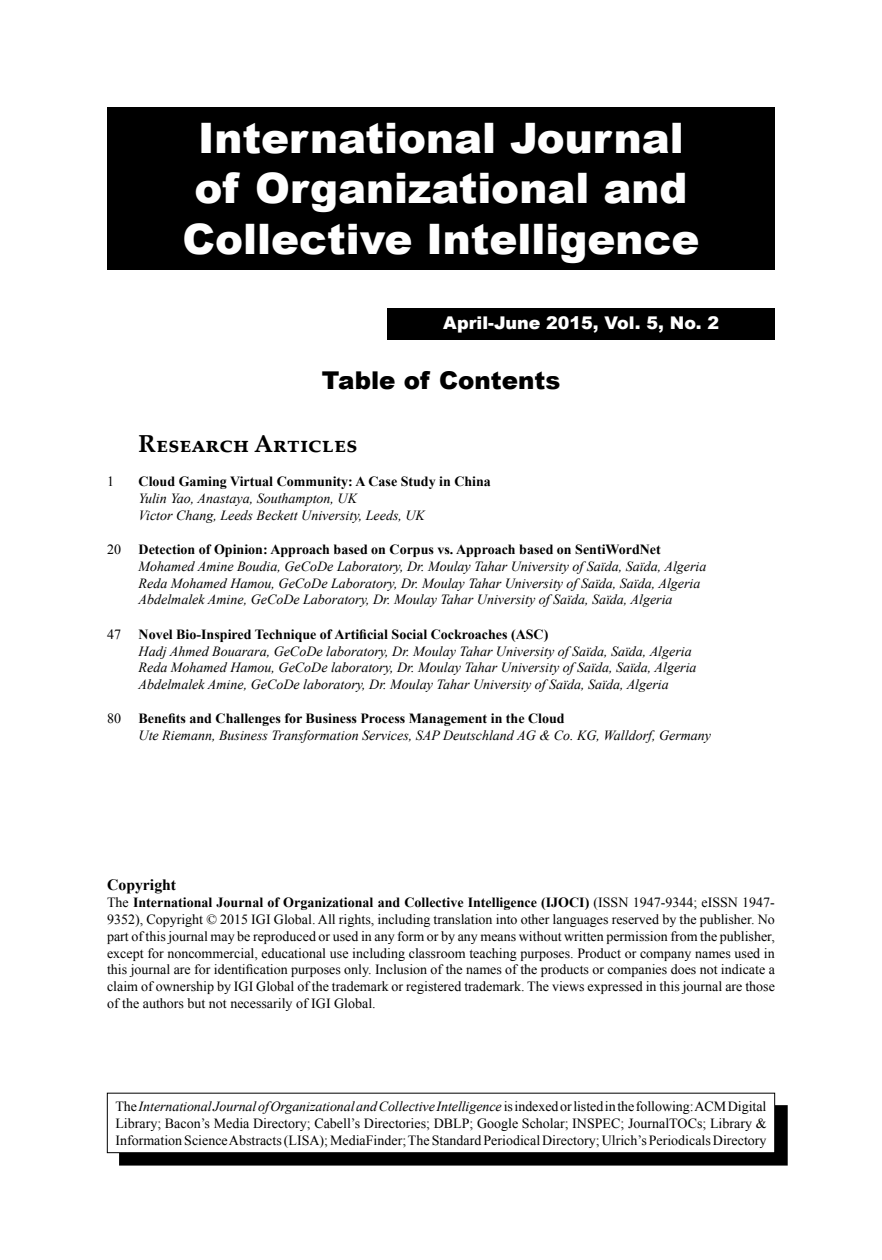
<style>
.page{position:relative;width:882px;height:1260px;background:#fff}
.page>*{position:absolute;margin:0;border:0;box-sizing:border-box;transform-origin:0 0}
.t1{font:900 42px/50.4px "Arial";color:#fff;text-align:center}
.t2{font:700 24.5px "Palatino Linotype";color:#000}
.t3{font:900 24.5px "Arial";color:#000}
.t4{font:900 17.5px "Arial";color:#fff}
.t5{font:700 15.75px "Times New Roman";color:#000}
.t6{font:14px/16.8px "Times New Roman";color:#000;text-align:justify}
.t7{font:italic 14px/16.8px "Times New Roman";color:#000}
.t8{font:700 14px "Times New Roman";color:#000}
.s1{font-weight:700}
.s2{font-style:italic}
</style>
<div class="page">
<div style="left:119px;top:1105px;width:668px;height:60px;background:#000"></div>
<div style="left:107px;top:1093px;width:668px;height:60px;background:#fff"></div>
<div style="left:107px;top:1093px;width:668px;height:60px;border:1px solid #000"></div>
<div style="left:387px;top:309px;width:388px;height:31px;background:#000"></div>
<div style="left:107px;top:107px;width:668px;height:162px;background:#000"></div>
<h1 class="t1" style="left:182px;top:111px;width:518px">International Journal of Organizational and<br>Collective Intelligence</h1>
<p class="t4" style="left:443px;top:310px;width:277px">April-June 2015, Vol. 5, No. 2</p>
<h2 class="t3" style="left:322px;top:362px;width:240px">Table of Contents</h2>
<h2 class="t2" style="left:139px;top:426px;width:220px">Research Articles</h2>
<p class="t6" style="left:107px;top:473px;width:8px">1</p>
<p class="t8" style="left:139px;top:472px;width:354px">Cloud Gaming Virtual Community: A Case Study in China</p>
<p class="t7" style="left:139px;top:490px;width:288px">Yulin Yao, Anastaya, Southampton, UK<br>Victor Chang, Leeds Beckett University, Leeds, UK</p>
<p class="t6" style="left:107px;top:541px;width:15px">20</p>
<p class="t8" style="left:139px;top:540px;width:524px">Detection of Opinion: Approach based on Corpus vs. Approach based on SentiWordNet</p>
<p class="t7" style="left:139px;top:557px;width:569px">Mohamed Amine Boudia, GeCoDe Laboratory, Dr. Moulay Tahar University of Saïda, Saïda, Algeria<br>Reda Mohamed Hamou, GeCoDe Laboratory, Dr. Moulay Tahar University of Saïda, Saïda, Algeria<br>Abdelmalek Amine, GeCoDe Laboratory, Dr. Moulay Tahar University of Saïda, Saïda, Algeria</p>
<p class="t6" style="left:107px;top:625px;width:15px">47</p>
<p class="t8" style="left:139px;top:624px;width:411px">Novel Bio-Inspired Technique of Artificial Social Cockroaches (ASC)</p>
<p class="t7" style="left:139px;top:642px;width:560px">Hadj Ahmed Bouarara, GeCoDe laboratory, Dr. Moulay Tahar University of Saïda, Saïda, Algeria<br>Reda Mohamed Hamou, GeCoDe laboratory, Dr. Moulay Tahar University of Saïda, Saïda, Algeria<br>Abdelmalek Amine, GeCoDe laboratory, Dr. Moulay Tahar University of Saïda, Saïda, Algeria</p>
<p class="t6" style="left:107px;top:710px;width:15px">80</p>
<p class="t8" style="left:139px;top:709px;width:428px">Benefits and Challenges for Business Process Management in the Cloud</p>
<p class="t7" style="left:139px;top:727px;width:574px">Ute Riemann, Business Transformation Services, SAP Deutschland AG &amp; Co. KG, Walldorf, Germany</p>
<p class="t5" style="left:107px;top:874px;width:71px">Copyright</p>
<p class="t6" style="left:107px;top:894px;width:669px">The <span class="s1">International Journal of Organizational and Collective Intelligence (IJOCI)</span> (ISSN 1947-9344; eISSN 1947- 9352), Copyright © 2015 IGI Global. All rights, including translation into other languages reserved by the publisher. No part of this journal may be reproduced or used in any form or by any means without written permission from the publisher, except for noncommercial, educational use including classroom teaching purposes. Product or company names used in this journal are for identification purposes only. Inclusion of the names of the products or companies does not indicate a claim of ownership by IGI Global of the trademark or registered trademark. The views expressed in this journal are those of the authors but not necessarily of IGI Global.</p>
<p class="t6" style="left:115px;top:1098px;width:653px">The <span class="s2">International Journal of Organizational and Collective Intelligence</span> is indexed or listed in the following: ACM Digital Library; Bacon’s Media Directory; Cabell’s Directories; DBLP; Google Scholar; INSPEC; JournalTOCs; Library &amp; Information Science Abstracts (LISA); MediaFinder; The Standard Periodical Directory; Ulrich’s Periodicals Directory</p>
</div>
